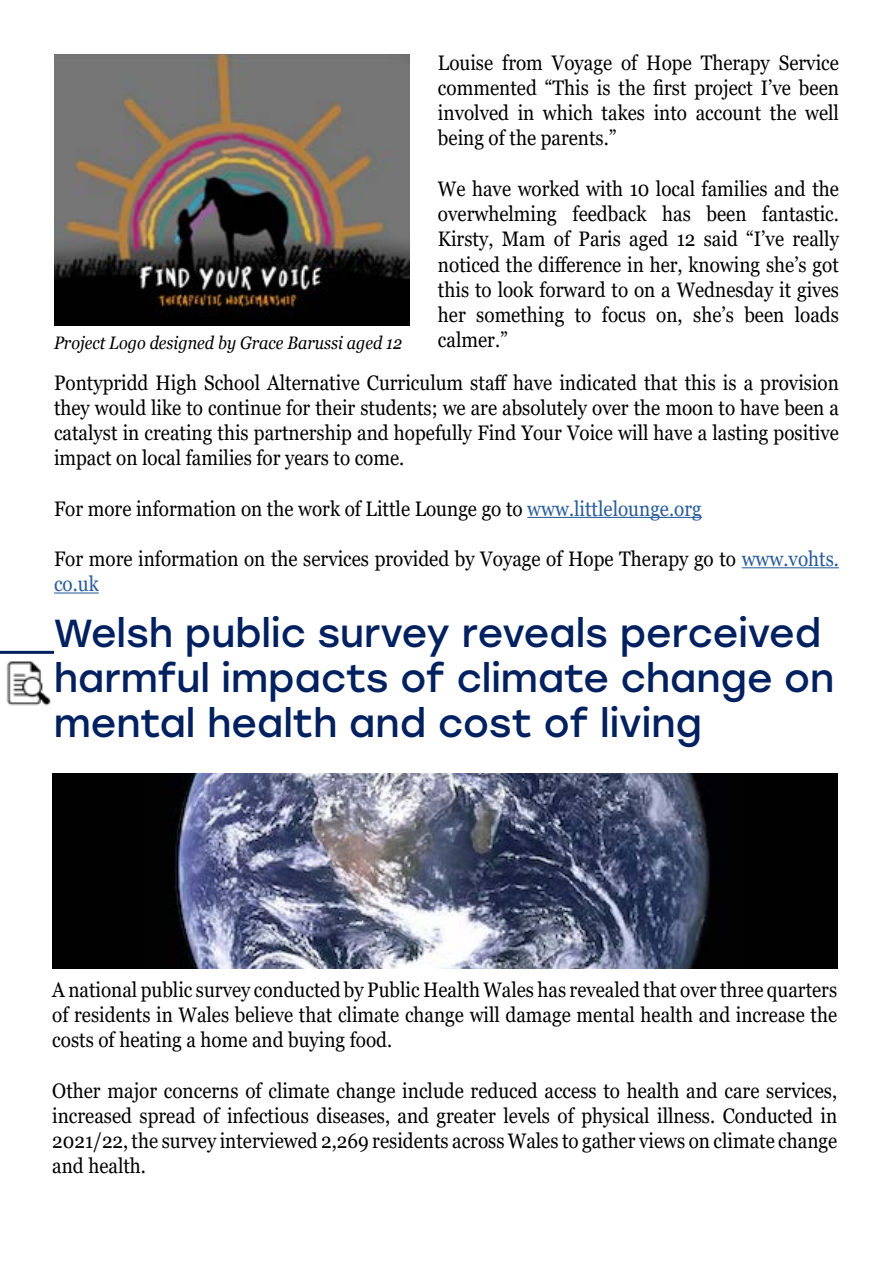
<style>
.page{position:relative;width:893px;height:1263px;background:#fff}
.page>*{position:absolute;margin:0;border:0;box-sizing:border-box;transform-origin:0 0}
.t1{font:39px/45px "Stolzl";color:#002060}
.t2{font:21px/25.2px "Georgia";color:#000;text-align:justify;scale:.9 1}
.t3{font:italic 18px "Georgia";color:#000;scale:.9 1}
.s1{color:#275b9b}
</style>
<div class="page">
<hr style="left:0;top:651px;width:54px;height:3px;background:#002060">
<img style="left:52px;top:774px;width:785px;height:194px">
<hr style="left:527px;top:517px;width:175px;height:1px;background:#275b9b">
<hr style="left:742px;top:567px;width:97px;height:1px;background:#275b9b">
<hr style="left:54px;top:592px;width:45px;height:1px;background:#275b9b">
<img style="left:6px;top:661px;width:45px;height:45px">
<img style="left:54px;top:54px;width:355px;height:271px">
<p class="t2" style="left:438px;top:50px;width:447px">Louise from Voyage of Hope Therapy Service commented “This is the first project I’ve been involved in which takes into account the well being of the parents.”</p>
<p class="t2" style="left:438px;top:176px;width:447px">We have worked with 10 local families and the overwhelming feedback has been fantastic.<br>Kirsty, Mam of Paris aged 12 said “I’ve really noticed the difference in her, knowing she’s got this to look forward to on a Wednesday it gives her something to focus on, she’s been loads</p>
<p class="t3" style="left:54px;top:331px;width:388px">Project Logo designed by Grace Barussi aged 12</p>
<p class="t2" style="left:438px;top:328px;width:79px">calmer.”</p>
<p class="t2" style="left:54px;top:370px;width:874px">Pontypridd High School Alternative Curriculum staff have indicated that this is a provision they would like to continue for their students; we are absolutely over the moon to have been a catalyst in creating this partnership and hopefully Find Your Voice will have a lasting positive impact on local families for years to come.</p>
<p class="t2" style="left:54px;top:496px;width:721px">For more information on the work of Little Lounge go to <span class="s1">www.littlelounge.org</span></p>
<p class="t2" style="left:54px;top:546px;width:874px">For more information on the services provided by Voyage of Hope Therapy go to <span class="s1">www.vohts. co.uk</span></p>
<h1 class="t1" style="left:54px;top:609px;width:782px">Welsh public survey reveals perceived harmful impacts of climate change on mental health and cost of living</h1>
<p class="t2" style="left:52px;top:977px;width:874px">A national public survey conducted by Public Health Wales has revealed that over three quarters of residents in Wales believe that climate change will damage mental health and increase the costs of heating a home and buying food.</p>
<p class="t2" style="left:52px;top:1078px;width:874px">Other major concerns of climate change include reduced access to health and care services, increased spread of infectious diseases, and greater levels of physical illness. Conducted in 2021/22, the survey interviewed 2,269 residents across Wales to gather views on climate change and health.</p>
</div>
